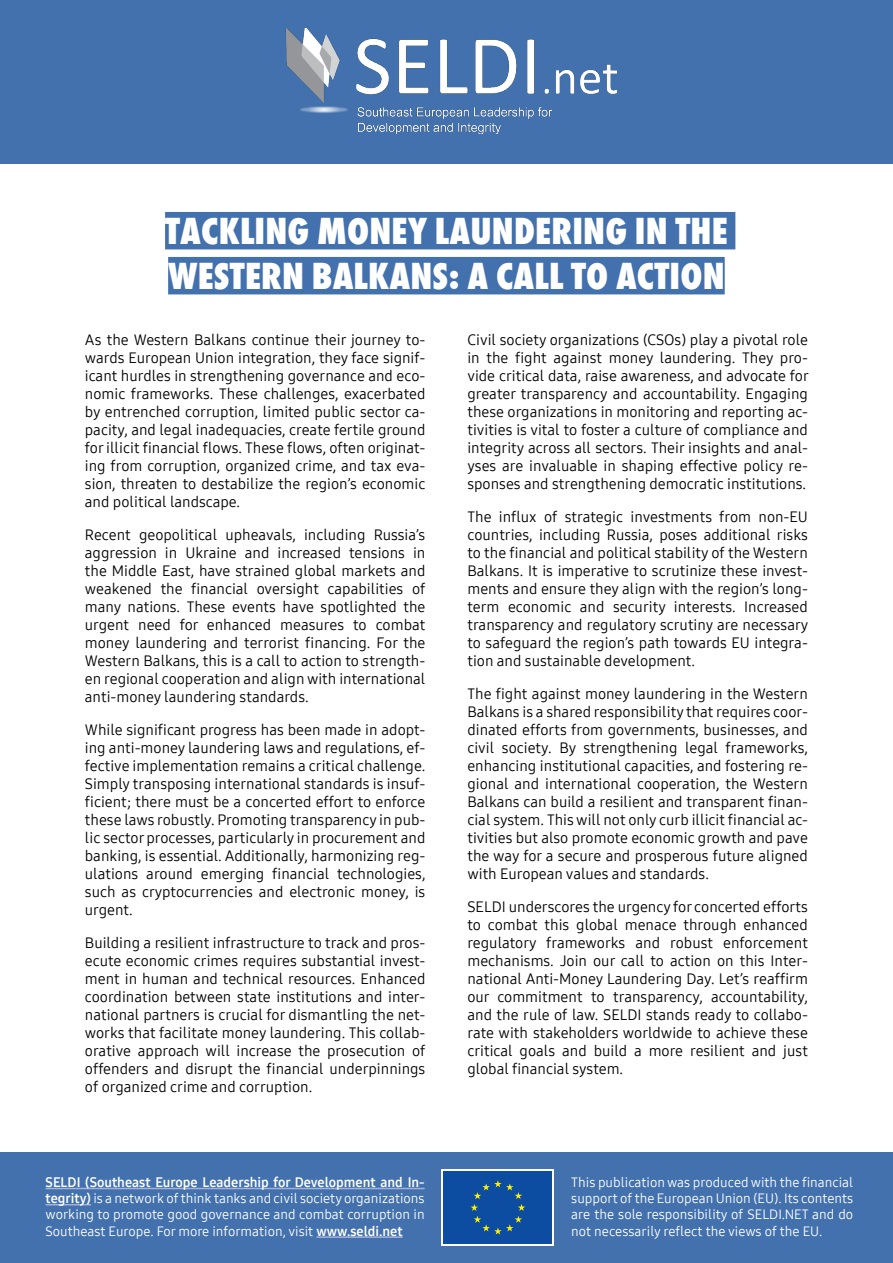
<style>
.page{position:relative;width:893px;height:1263px;background:#fff}
.page>*{position:absolute;margin:0;border:0;box-sizing:border-box;transform-origin:0 0}
.Heading_1{font:800 condensed 39px/45px "Wuerth";letter-spacing:.005em;color:#fff}
.t1{font:15px/18px "Samsung One 400";color:#000;text-align:justify}
.Disclaimer{font:13.5px/16.2px "Samsung One 400";color:#fff;text-align:justify}
.s1{font-family:"Samsung One 700"}
</style>
<div class="page">
<div style="left:0;top:0;width:893px;height:164px;background:#4371ad"></div>
<div style="left:0;top:1152px;width:893px;height:111px;background:#4371ad"></div>
<div style="left:442px;top:1169px;width:112px;height:77px;background:linear-gradient(to bottom,#fff,#fff)"></div>
<div style="left:444px;top:1171px;width:108px;height:73px;background:#0d4da1"></div>
<svg style="left:471px;top:1180px;width:54px;height:54px"></svg>
<hr style="left:46px;top:1188px;width:379px;height:1px;background:#a3b2dd">
<hr style="left:46px;top:1204px;width:45px;height:1px;background:#a3b2dd">
<hr style="left:316px;top:1236px;width:87px;height:2px;background:#a3b2dd">
<img style="left:285px;top:29px;width:331px;height:105px">
<div style="left:165px;top:212px;width:570px;height:37px;background:#4371ad"></div>
<div style="left:168px;top:257px;width:557px;height:37px;background:#4371ad"></div>
<p class="Heading_1" style="left:165px;top:206px;width:564px">TACKLING MONEY LAUNDERING IN THE<br>WESTERN BALKANS: A CALL TO ACTION</p>
<p class="t1" style="left:85px;top:331px;width:342px">As the Western Balkans continue their journey to&shy;wards European Union integration, they face signif&shy;icant hurdles in strengthening governance and eco&shy;nomic frameworks. These challenges, exacerbated by entrenched corruption, limited public sector ca&shy;pacity, and legal inadequacies, create fertile ground for illicit financial flows. These flows, often originat&shy;ing from corruption, organized crime, and tax eva&shy;sion, threaten to destabilize the region’s economic and political landscape.</p>
<p class="t1" style="left:85px;top:526px;width:342px">Recent geopolitical upheavals, including Russia’s aggression in Ukraine and increased tensions in the Middle East, have strained global markets and weakened the financial oversight capabilities of many nations. These events have spotlighted the urgent need for enhanced measures to combat money laundering and terrorist financing. For the Western Balkans, this is a call to action to strength&shy;en regional cooperation and align with international anti-money laundering standards.</p>
<p class="t1" style="left:85px;top:721px;width:342px">While significant progress has been made in adopt&shy;ing anti-money laundering laws and regulations, ef&shy;fective implementation remains a critical challenge.<br>Simply transposing international standards is insuf&shy;ficient; there must be a concerted effort to enforce these laws robustly. Promoting transparency in pub&shy;lic sector processes, particularly in procurement and banking, is essential. Additionally, harmonizing reg&shy;ulations around emerging financial technologies, such as cryptocurrencies and electronic money, is urgent.</p>
<p class="t1" style="left:85px;top:934px;width:342px">Building a resilient infrastructure to track and pros&shy;ecute economic crimes requires substantial invest&shy;ment in human and technical resources. Enhanced coordination between state institutions and inter&shy;national partners is crucial for dismantling the net&shy;works that facilitate money laundering. This collab&shy;orative approach will increase the prosecution of offenders and disrupt the financial underpinnings of organized crime and corruption.</p>
<p class="Disclaimer" style="left:46px;top:1174px;width:381px"><span class="s1">SELDI (Southeast Europe Leadership for Development and In&shy;tegrity)</span> is a network of think tanks and civil society organizations working to promote good governance and combat corruption in Southeast Europe. For more information, visit <span class="s1">www.seldi.net</span></p>
<p class="t1" style="left:467px;top:331px;width:343px">Civil society organizations (CSOs) play a pivotal role in the fight against money laundering. They pro&shy;vide critical data, raise awareness, and advocate for greater transparency and accountability. Engaging these organizations in monitoring and reporting ac&shy;tivities is vital to foster a culture of compliance and integrity across all sectors. Their insights and anal&shy;yses are invaluable in shaping effective policy re&shy;sponses and strengthening democratic institutions.</p>
<p class="t1" style="left:467px;top:508px;width:343px">The influx of strategic investments from non-EU countries, including Russia, poses additional risks to the financial and political stability of the Western Balkans. It is imperative to scrutinize these invest&shy;ments and ensure they align with the region’s long&shy;term economic and security interests. Increased transparency and regulatory scrutiny are necessary to safeguard the region’s path towards EU integra&shy;tion and sustainable development.</p>
<p class="t1" style="left:467px;top:685px;width:342px">The fight against money laundering in the Western Balkans is a shared responsibility that requires coor&shy;dinated efforts from governments, businesses, and civil society. By strengthening legal frameworks, enhancing institutional capacities, and fostering re&shy;gional and international cooperation, the Western Balkans can build a resilient and transparent finan&shy;cial system. This will not only curb illicit financial ac&shy;tivities but also promote economic growth and pave the way for a secure and prosperous future aligned with European values and standards.</p>
<p class="t1" style="left:467px;top:898px;width:342px">SELDI underscores the urgency for concerted efforts to combat this global menace through enhanced regulatory frameworks and robust enforcement mechanisms. Join our call to action on this Inter&shy;national Anti-Money Laundering Day. Let’s reaffirm our commitment to transparency, accountability, and the rule of law. SELDI stands ready to collabo&shy;rate with stakeholders worldwide to achieve these critical goals and build a more resilient and just global financial system.</p>
<p class="Disclaimer" style="left:571px;top:1174px;width:283px">This publication was produced with the financial support of the European Union (EU). Its contents are the sole responsibility of SELDI.NET and do not necessarily reflect the views of the EU.</p>
</div>
